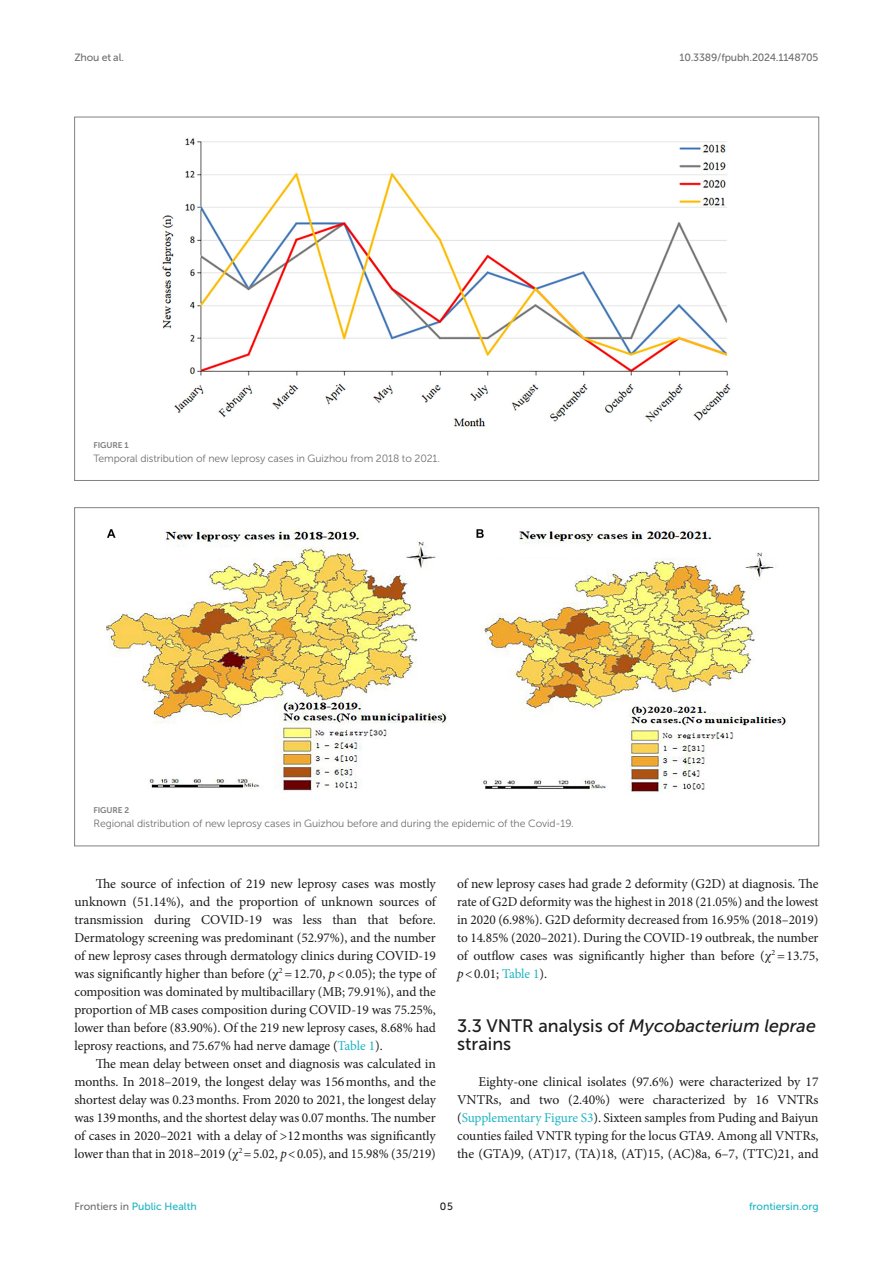
<style>
.page{position:relative;width:893px;height:1263px;background:#fff}
.page>*{position:absolute;margin:0;border:0;box-sizing:border-box;transform-origin:0 0}
.HEAD_2{font:18px/18px "Museo Sans 500";color:#1b1c1b}
.TEXT{font:13.5px/18px "Minion Pro";letter-spacing:-.005em;color:#1b1c1b;text-align:justify}
.TEXT_FLUSH{font:13.5px/18px "Minion Pro";letter-spacing:-.005em;color:#1b1c1b;text-align:justify}
.FIG_LEG{font:10.5px "Museo Sans 300";letter-spacing:-.01em;color:#706f70}
.t1{font:10.5px "Museo Sans 500";color:#1db5c3}
.t2{font:10.5px "Museo Sans 500";letter-spacing:-.015em;color:#706f70}
.t3{font:10.5px "Museo Sans 500";color:#1b1c1b}
.FIG_HD{font:8.25px "Museo Sans 700";letter-spacing:-.01em;color:#7e7f7f}
.s1{font-family:"STIX General"}
.s2{font-style:italic}
.s3{color:#1db5c3}
.s4{color:#706f70}
</style>
<div class="page">
<img style="left:162px;top:138px;width:569px;height:289px">
<img style="left:106px;top:528px;width:681px;height:265px">
<p class="t2" style="left:74px;top:51px;width:51px">Zhou et al.</p>
<p class="t2" style="left:679px;top:51px;width:141px">10.3389/fpubh.2024.1148705</p>
<p class="FIG_HD" style="left:94px;top:441px;width:37px">FIGURE 1</p>
<p class="FIG_LEG" style="left:94px;top:452px;width:348px">Temporal distribution of new leprosy cases in Guizhou from 2018 to 2021.</p>
<p class="FIG_HD" style="left:94px;top:806px;width:37px">FIGURE 2</p>
<p class="FIG_LEG" style="left:94px;top:818px;width:482px">Regional distribution of new leprosy cases in Guizhou before and during the epidemic of the Covid-19.</p>
<p class="TEXT" style="left:74px;top:875px;width:363px;text-indent:21px">The source of infection of 219 new leprosy cases was mostly unknown (51.14%), and the proportion of unknown sources of transmission during COVID-19 was less than that before.<br>Dermatology screening was predominant (52.97%), and the number of new leprosy cases through dermatology clinics during COVID-19 was significantly higher than before (<span class="s1">χ</span><sup>2</sup> =12.70, <span class="s2">p</span>&lt;0.05); the type of composition was dominated by multibacillary (MB; 79.91%), and the proportion of MB cases composition during COVID-19 was 75.25%, lower than before (83.90%). Of the 219 new leprosy cases, 8.68% had leprosy reactions, and 75.67% had nerve damage (<span class="s3">Table 1</span>).</p>
<p class="TEXT" style="left:74px;top:1055px;width:363px;text-indent:21px">The mean delay between onset and diagnosis was calculated in months. In 2018–2019, the longest delay was 156months, and the shortest delay was 0.23months. From 2020 to 2021, the longest delay was 139months, and the shortest delay was 0.07months. The number of cases in 2020–2021 with a delay of &gt;12months was significantly lower than that in 2018–2019 (<span class="s1">χ</span><sup>2</sup> =5.02, <span class="s2">p</span>&lt;0.05), and 15.98% (35/219)</p>
<p class="TEXT" style="left:457px;top:875px;width:363px">of new leprosy cases had grade 2 deformity (G2D) at diagnosis. The rate of G2D deformity was the highest in 2018 (21.05%) and the lowest in 2020 (6.98%). G2D deformity decreased from 16.95% (2018–2019) to 14.85% (2020–2021). During the COVID-19 outbreak, the number of outflow cases was significantly higher than before (<span class="s1">χ</span><sup>2</sup> =13.75, <span class="s2">p</span>&lt;0.01; <span class="s3">Table 1</span>).</p>
<p class="HEAD_2" style="left:457px;top:1017px;width:360px">3.3 VNTR analysis of <span class="s2">Mycobacterium leprae </span>strains</p>
<p class="TEXT_FLUSH" style="left:457px;top:1073px;width:363px;text-indent:21px">Eighty-one clinical isolates (97.6%) were characterized by 17<br>VNTRs, and two (2.40%) were characterized by 16 VNTRs (<span class="s3">Supplementary Figure S3</span>). Sixteen samples from Puding and Baiyun counties failed VNTR typing for the locus GTA9. Among all VNTRs, the (GTA)9, (AT)17, (TA)18, (AT)15, (AC)8a, 6–7, (TTC)21, and</p>
<p class="t1" style="left:74px;top:1200px;width:124px"><span class="s4">Frontiers in</span> Public Health</p>
<p class="t3" style="left:440px;top:1200px;width:14px">05</p>
<p class="t1" style="left:749px;top:1200px;width:71px">frontiersin.org</p>
</div>
